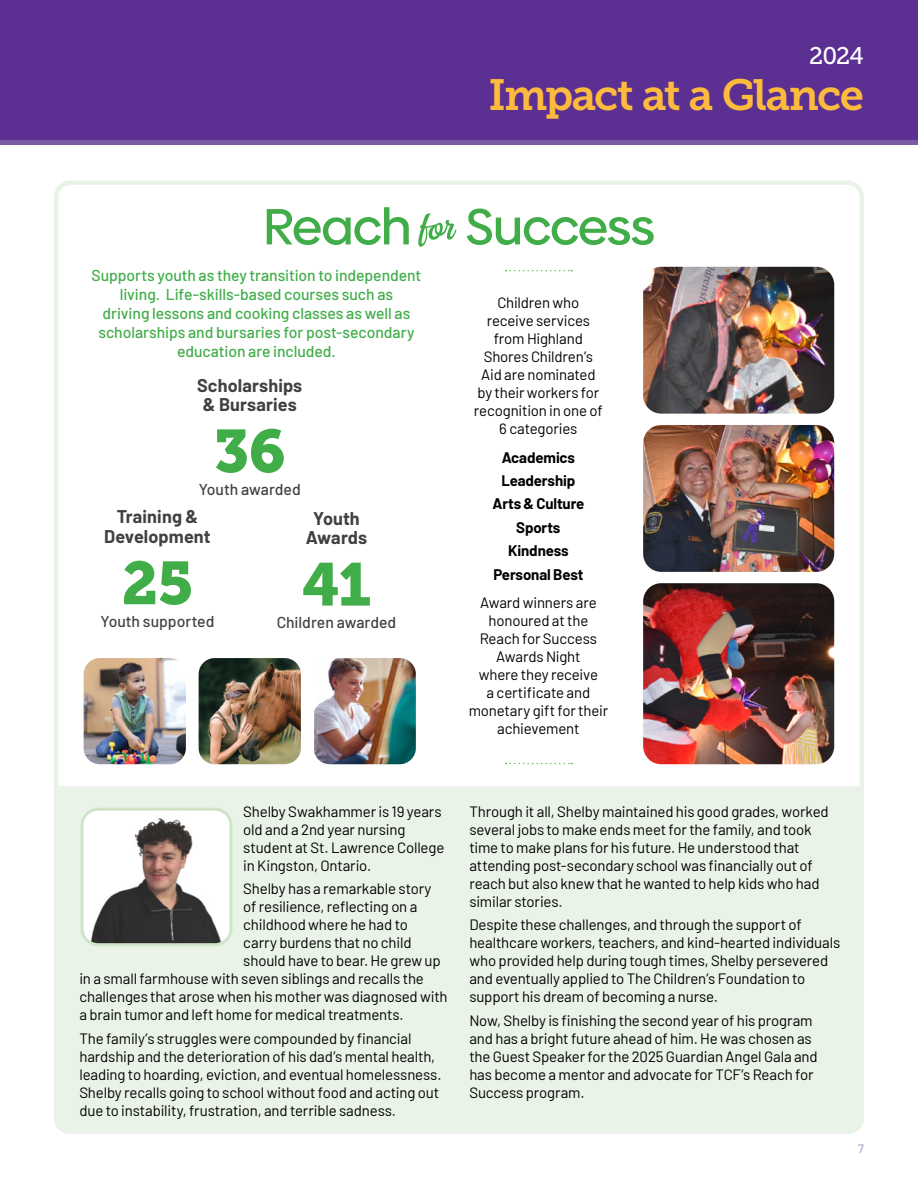
<style>
.page{position:relative;width:918px;height:1188px;background:#fff}
.page>*{position:absolute;margin:0;border:0;box-sizing:border-box;transform-origin:0 0}
.t1{font:60px "Museo Slab 900";color:#41ad49}
.t2{font:500 50.85px "Biennale";letter-spacing:-.025em;color:#41ad49}
.t3{font:43.5px "Museo Slab 700";letter-spacing:-.035em;color:#fdbb3e}
.t4{font:24px "Museo Slab 500";color:#fff}
.t5{font:700 18px/19.5px "Barlow";letter-spacing:.005em;color:#414042;text-align:center}
.t6{font:500 15.75px/18.9px "Barlow";letter-spacing:-.005em;color:#41ad49;text-align:center}
.t7{font:500 15.75px "Barlow";color:#414042}
.t8{font:15px/18px "Barlow";letter-spacing:-.01em;color:#000}
.t9{font:700 15px/23.4px "Barlow";letter-spacing:-.01em;color:#000;text-align:center}
.t10{font:12px "Barlow";color:#9d86be}
.s1{font-family:"Double Porter 1";font-weight:400}
</style>
<div class="page">
<div style="left:0;top:125px;width:918px;height:20px;background:#7b5aa5"></div>
<div style="left:0;top:0;width:918px;height:140px;background:#5c2f92"></div>
<div style="left:54px;top:786px;width:810px;height:348px;background:#eaf3e7"></div>
<img style="left:199px;top:658px;width:102px;height:106px">
<img style="left:84px;top:658px;width:102px;height:106px">
<img style="left:314px;top:658px;width:102px;height:106px">
<img style="left:82px;top:809px;width:149px;height:136px">
<div style="left:80px;top:808px;width:153px;height:138px;border:3px solid #d0e4c8;border-radius:16px"></div>
<img style="left:643px;top:267px;width:191px;height:147px">
<img style="left:643px;top:425px;width:191px;height:147px">
<img style="left:643px;top:583px;width:191px;height:181px">
<svg style="left:506px;top:763px;width:66px;height:1px"></svg>
<svg style="left:506px;top:270px;width:66px;height:1px"></svg>
<h3 class="t4" style="left:809px;top:43px;width:56px">2024</h3>
<h3 class="t3" style="left:489px;top:70px;width:377px">Impact at a Glance</h3>
<h2 class="t2" style="left:263px;top:195px;width:394px">Reach <span class="s1">for</span> Success</h2>
<p class="t6" style="left:92px;top:265px;width:331px">Supports youth as they transition to independent living. Life-skills-based courses such as<br>driving lessons and cooking classes as well as scholarships and bursaries for post-secondary education are included.</p>
<p class="t5" style="left:197px;top:374px;width:107px">Scholarships &amp; Bursaries</p>
<h1 class="t1" style="left:214px;top:416px;width:73px">36</h1>
<p class="t7" style="left:199px;top:478px;width:104px">Youth awarded</p>
<p class="t5" style="left:104px;top:506px;width:108px">Training &amp;<br>Development</p>
<h1 class="t1" style="left:122px;top:548px;width:73px">25</h1>
<p class="t7" style="left:101px;top:610px;width:115px">Youth supported</p>
<p class="t5" style="left:306px;top:507px;width:63px">Youth<br>Awards</p>
<h1 class="t1" style="left:302px;top:550px;width:70px">41</h1>
<p class="t7" style="left:277px;top:611px;width:121px">Children awarded</p>
<p class="t8" style="left:474px;top:292px;width:130px;text-align:center">Children who receive services from Highland<br>Shores Children’s<br>Aid are nominated by their workers for recognition in one of<br>6 categories</p>
<p class="t9" style="left:492px;top:444px;width:93px">Academics<br>Leadership<br>Arts &amp; Culture<br>Sports<br>Kindness<br>Personal Best</p>
<p class="t8" style="left:469px;top:593px;width:141px;text-align:center">Award winners are honoured at the<br>Reach for Success<br>Awards Night<br>where they receive<br>a certificate and monetary gift for their achievement</p>
<p class="t8" style="left:243px;top:802px;width:203px">Shelby Swakhammer is 19 years old and a 2nd year nursing student at St. Lawrence College in Kingston, Ontario.</p>
<p class="t8" style="left:243px;top:879px;width:190px">Shelby has a remarkable story</p>
<p class="t8" style="left:243px;top:897px;width:176px">of resilience, reflecting on a</p>
<p class="t8" style="left:243px;top:915px;width:166px">childhood where he had to</p>
<p class="t8" style="left:243px;top:933px;width:170px">carry burdens that no child</p>
<p class="t8" style="left:243px;top:951px;width:199px">should have to bear. He grew up</p>
<p class="t8" style="left:79px;top:969px;width:346px">in a small farmhouse with seven siblings and recalls the</p>
<p class="t8" style="left:79px;top:987px;width:370px">challenges that arose when his mother was diagnosed with</p>
<p class="t8" style="left:79px;top:1005px;width:326px">a brain tumor and left home for medical treatments.</p>
<p class="t8" style="left:79px;top:1028px;width:364px">The family’s struggles were compounded by financial hardship and the deterioration of his dad’s mental health, leading to hoarding, eviction, and eventual homelessness.<br>Shelby recalls going to school without food and acting out due to instability, frustration, and terrible sadness.</p>
<p class="t8" style="left:469px;top:802px;width:361px">Through it all, Shelby maintained his good grades, worked several jobs to make ends meet for the family, and took time to make plans for his future. He understood that attending post-secondary school was financially out of reach but also knew that he wanted to help kids who had similar stories.</p>
<p class="t8" style="left:469px;top:915px;width:373px">Despite these challenges, and through the support of healthcare workers, teachers, and kind-hearted individuals who provided help during tough times, Shelby persevered and eventually applied to The Children’s Foundation to support his dream of becoming a nurse.</p>
<p class="t8" style="left:469px;top:1010px;width:350px">Now, Shelby is finishing the second year of his program and has a bright future ahead of him. He was chosen as the Guest Speaker for the 2025 Guardian Angel Gala and has become a mentor and advocate for TCF’s Reach for Success program.</p>
<p class="t10" style="left:858px;top:1140px;width:7px">7</p>
</div>
